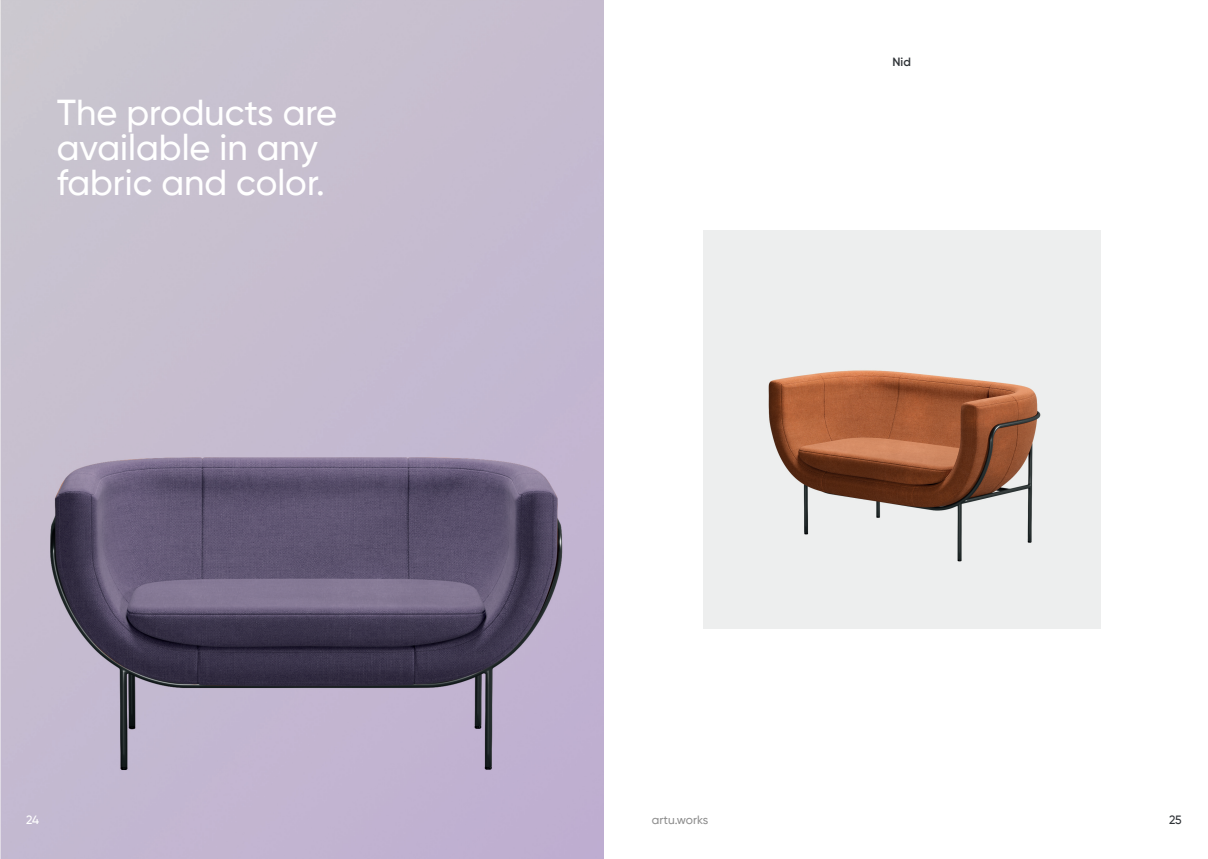
<style>
.page{position:relative;width:1208px;height:859px;background:#fff}
.page>*{position:absolute;margin:0;border:0;box-sizing:border-box;transform-origin:0 0}
.t1{font:500 36px/35px "Gilroy";color:#fff}
.t2{font:500 12px "Gilroy";color:#8e8e8e}
.t3{font:600 12px "Gilroy";color:#2e3236}
.t4{font:500 12px "Gilroy";color:#fff}
.t5{font:500 12px "Gilroy";color:#2e3236}
</style>
<div class="page">
<img style="left:703px;top:231px;width:397px;height:397px">
<img style="left:0;top:0;width:604px;height:859px">
<p class="t1" style="left:57px;top:95px;width:282px">The products are available in any fabric and color.</p>
<p class="t3" style="left:892px;top:54px;width:20px">Nid</p>
<p class="t4" style="left:26px;top:812px;width:15px">24</p>
<p class="t5" style="left:1169px;top:812px;width:14px">25</p>
<p class="t2" style="left:652px;top:812px;width:58px">artu.works</p>
</div>
